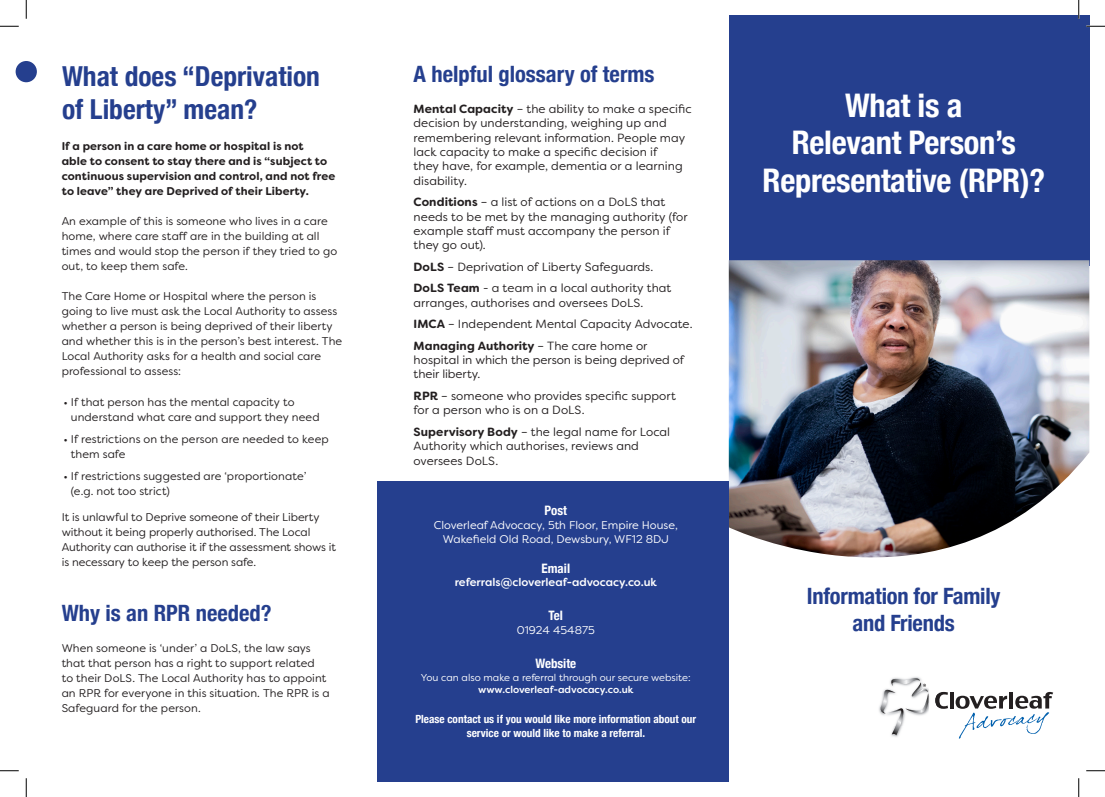
<style>
.page{position:relative;width:1105px;height:797px;background:#fff}
.page>*{position:absolute;margin:0;border:0;box-sizing:border-box;transform-origin:0 0}
.t1{font:700 condensed 32.5px/37.5px "Helvetica Neue";letter-spacing:-.01em;color:#fff;text-align:center}
.t2{font:700 condensed 27.5px/32.5px "Helvetica Neue";color:#253f8e}
.t3{font:700 condensed 22.5px/27.5px "Helvetica Neue";color:#253f8e;text-align:center}
.t4{font:700 condensed 13px "Helvetica Neue";color:#fff}
.t5{font:11.88px/14.4px "Filson Soft";letter-spacing:.005em;color:#231f20}
.t6{font:11.25px/15px "Filson Soft";letter-spacing:.005em;color:#231f20}
.t7{font:700 11.25px/15px "Filson Soft";letter-spacing:.01em;color:#231f20}
.t8{font:700 condensed 11.25px/13.8px "Helvetica Neue";color:#fff;text-align:center}
.t9{font:11.25px/13.5px "Filson Soft";color:#fff;text-align:center}
.t10{font:500 11.25px "Filson Soft";color:#fff}
.t11{font:10px "Filson Soft";color:#fff}
.t12{font:500 10px "Filson Soft";color:#fff}
.s1{font-weight:700}
</style>
<div class="page">
<div style="left:729px;top:16px;width:360px;height:250px;background:#253f8e"></div>
<svg style="left:939px;top:692px;width:9px;height:16px"></svg>
<hr style="left:950px;top:692px;width:4px;height:16px;background:#231f20">
<svg style="left:955px;top:692px;width:98px;height:46px"></svg>
<img style="left:879px;top:677px;width:60px;height:60px">
<img style="left:935px;top:693px;width:4px;height:14px">
<svg style="left:880px;top:678px;width:49px;height:57px"></svg>
<img style="left:729px;top:260px;width:360px;height:298px">
<div style="left:378px;top:481px;width:351px;height:300px;background:#253f8e"></div>
<div style="left:16px;top:61px;width:21px;height:21px;background:#253f8e;border-radius:50%"></div>
<svg style="left:0;top:25px;width:19px;height:2px"></svg>
<svg style="left:1086px;top:25px;width:19px;height:2px"></svg>
<svg style="left:0;top:770px;width:19px;height:1px"></svg>
<svg style="left:1086px;top:770px;width:19px;height:1px"></svg>
<svg style="left:25px;top:0;width:2px;height:19px"></svg>
<svg style="left:25px;top:778px;width:2px;height:19px"></svg>
<svg style="left:1078px;top:0;width:1px;height:19px"></svg>
<svg style="left:1078px;top:778px;width:1px;height:19px"></svg>
<h2 class="t2" style="left:62px;top:58px;width:259px">What does “Deprivation of Liberty” mean?</h2>
<p class="t7" style="left:62px;top:138px;width:275px">If a person in a care home or hospital is not<br>able to consent to stay there and is “subject to continuous supervision and control, and not free to leave” they are Deprived of their Liberty.</p>
<p class="t6" style="left:62px;top:213px;width:277px">An example of this is someone who lives in a care home, where care staff are in the building at all times and would stop the person if they tried to go out, to keep them safe.</p>
<p class="t6" style="left:62px;top:288px;width:282px">The Care Home or Hospital where the person is going to live must ask the Local Authority to assess whether a person is being deprived of their liberty and whether this is in the person’s best interest. The Local Authority asks for a health and social care professional to assess:</p>
<p class="t6" style="left:71px;top:394px;width:250px;text-indent:-8px">• If that person has the mental capacity to understand what care and support they need</p>
<p class="t6" style="left:71px;top:431px;width:259px;text-indent:-8px">• If restrictions on the person are needed to keep them safe</p>
<p class="t6" style="left:71px;top:468px;width:237px;text-indent:-8px">• If restrictions suggested are ‘proportionate’ (e.g. not too strict)</p>
<p class="t6" style="left:62px;top:509px;width:276px">It is unlawful to Deprive someone of their Liberty without it being properly authorised. The Local Authority can authorise it if the assessment shows it is necessary to keep the person safe.</p>
<h3 class="t3" style="left:62px;top:598px;width:211px">Why is an RPR needed?</h3>
<p class="t6" style="left:62px;top:640px;width:270px">When someone is ‘under’ a DoLS, the law says that that person has a right to support related<br>to their DoLS. The Local Authority has to appoint an RPR for everyone in this situation. The RPR is a Safeguard for the person.</p>
<h3 class="t3" style="left:414px;top:58px;width:242px">A helpful glossary of terms</h3>
<p class="t5" style="left:414px;top:101px;width:280px"><span class="s1">Mental Capacity</span> – the ability to make a specific decision by understanding, weighing up and remembering relevant information. People may lack capacity to make a specific decision if<br>they have, for example, dementia or a learning disability.</p>
<p class="t5" style="left:414px;top:195px;width:275px"><span class="s1">Conditions</span> – a list of actions on a DoLS that needs to be met by the managing authority (for example staff must accompany the person if they go out).</p>
<p class="t5" style="left:414px;top:256px;width:259px;line-height:21.5px"><span class="s1">DoLS</span> – Deprivation of Liberty Safeguards.<br><span class="s1">DoLS Team</span> - a team in a local authority that</p>
<p class="t5" style="left:414px;top:292px;width:281px;line-height:21.5px">arranges, authorises and oversees DoLS.<br><span class="s1">IMCA</span> – Independent Mental Capacity Advocate.<br><span class="s1">Managing Authority</span> – The care home or</p>
<p class="t5" style="left:414px;top:352px;width:272px">hospital in which the person is being deprived of their liberty.</p>
<p class="t5" style="left:414px;top:388px;width:264px"><span class="s1">RPR</span> – someone who provides specific support for a person who is on a DoLS.</p>
<p class="t5" style="left:414px;top:424px;width:258px"><span class="s1">Supervisory Body</span> – the legal name for Local<br>Authority which authorises, reviews and oversees DoLS.</p>
<p class="t4" style="left:545px;top:499px;width:24px">Post</p>
<p class="t9" style="left:434px;top:518px;width:246px">Cloverleaf Advocacy, 5th Floor, Empire House,<br>Wakefield Old Road, Dewsbury, WF12 8DJ</p>
<p class="t4" style="left:541px;top:557px;width:30px">Email</p>
<p class="t10" style="left:455px;top:575px;width:204px">referrals@cloverleaf-advocacy.co.uk</p>
<p class="t4" style="left:549px;top:604px;width:16px">Tel</p>
<p class="t9" style="left:517px;top:623px;width:80px">01924 454875</p>
<p class="t4" style="left:535px;top:652px;width:42px">Website</p>
<p class="t11" style="left:421px;top:671px;width:271px">You can also make a referral through our secure website:</p>
<p class="t12" style="left:478px;top:683px;width:157px">www.cloverleaf-advocacy.co.uk</p>
<p class="t8" style="left:415px;top:711px;width:282px">Please contact us if you would like more information about our service or would like to make a referral.</p>
<h1 class="t1" style="left:763px;top:84px;width:284px">What is a<br>Relevant Person’s<br>Representative (RPR)?</h1>
<h3 class="t3" style="left:807px;top:580px;width:195px">Information for Family and Friends</h3>
</div>
